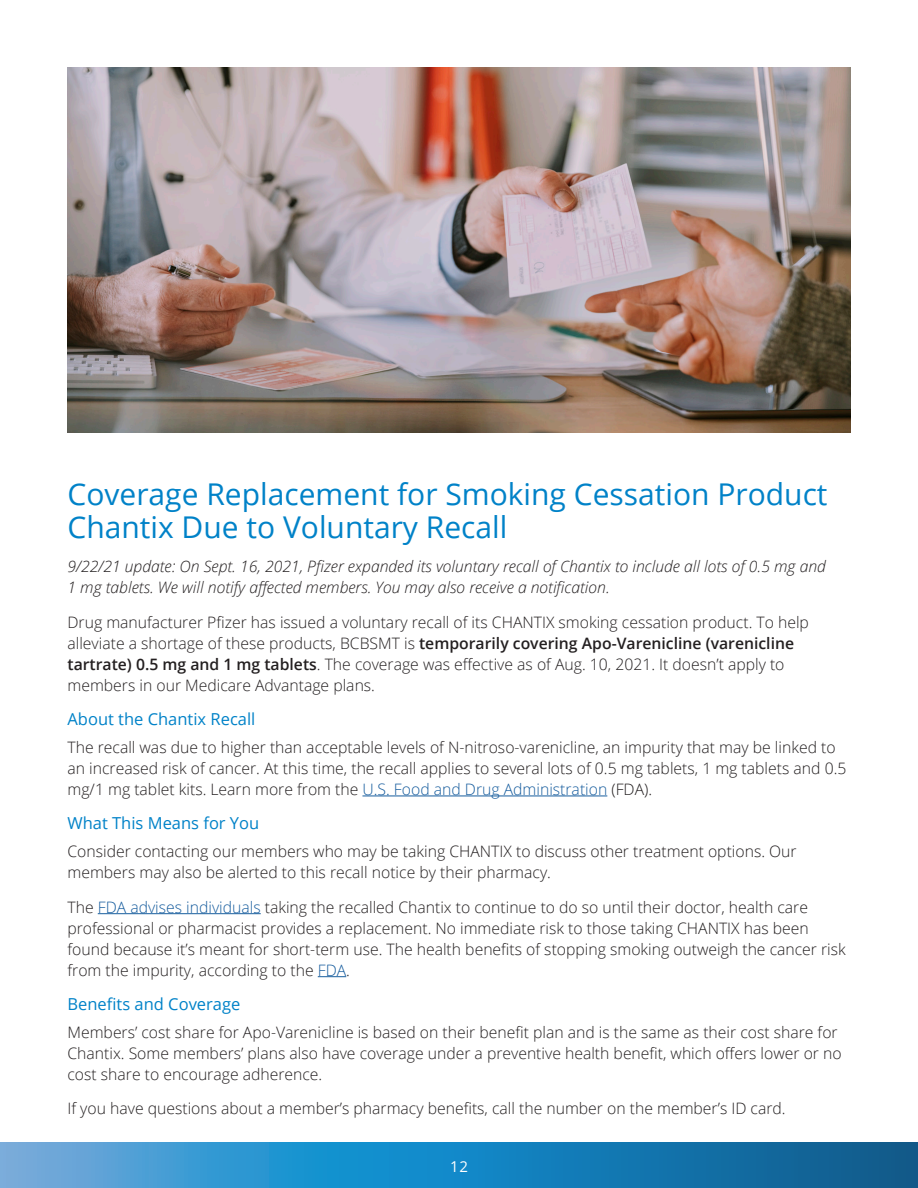
<style>
.page{position:relative;width:918px;height:1188px;background:#fff}
.page>*{position:absolute;margin:0;border:0;box-sizing:border-box;transform-origin:0 0}
.NL_article_title{font:30px/33px "Open Sans";color:#0082c8}
.NL_subhead{font:16.5px "Open Sans";color:#0082c8}
.NL_Body{font:300 15.75px/21px "Open Sans";color:#231f20}
.NL_Body-2{font:italic 300 15.75px/21px "Open Sans";color:#231f20}
.t1{font:15px "Open Sans";color:#fff}
.s1{font-weight:600}
.s2{color:#175d9e}
</style>
<div class="page">
<svg style="left:0;top:1142px;width:918px;height:46px;background:#2584bd"></svg>
<img style="left:68px;top:68px;width:782px;height:365px">
<hr style="left:362px;top:796px;width:245px;height:1px;background:#175d9e">
<hr style="left:98px;top:913px;width:163px;height:1px;background:#175d9e">
<svg style="left:318px;top:976px;width:28px;height:1px"></svg>
<p class="NL_article_title" style="left:68px;top:476px;width:762px">Coverage Replacement for Smoking Cessation Product<br>Chantix Due to Voluntary Recall</p>
<p class="NL_Body-2" style="left:68px;top:555px;width:760px">9/22/21 update: On Sept. 16, 2021, Pfizer expanded its voluntary recall of Chantix to include all lots of 0.5 mg and<br>1 mg tablets. We will notify affected members. You may also receive a notification.</p>
<p class="NL_Body" style="left:68px;top:611px;width:743px">Drug manufacturer Pfizer has issued a voluntary recall of its CHANTIX smoking cessation product. To help alleviate a shortage of these products, BCBSMT is <span class="s1">temporarily covering Apo-Varenicline (varenicline tartrate) 0.5 mg and 1 mg tablets</span>. The coverage was effective as of Aug. 10, 2021. It doesn’t apply to members in our Medicare Advantage plans.</p>
<p class="NL_subhead" style="left:68px;top:708px;width:189px">About the Chantix Recall</p>
<p class="NL_Body" style="left:68px;top:736px;width:780px">The recall was due to higher than acceptable levels of N-nitroso-varenicline, an impurity that may be linked to an increased risk of cancer. At this time, the recall applies to several lots of 0.5 mg tablets, 1 mg tablets and 0.5 mg/1 mg tablet kits. Learn more from the <span class="s2">U.S. Food and Drug Administration</span> (FDA).</p>
<p class="NL_subhead" style="left:68px;top:812px;width:193px">What This Means for You</p>
<p class="NL_Body" style="left:68px;top:840px;width:731px">Consider contacting our members who may be taking CHANTIX to discuss other treatment options. Our members may also be alerted to this recall notice by their pharmacy.</p>
<p class="NL_Body" style="left:68px;top:896px;width:780px">The <span class="s2">FDA advises individuals</span> taking the recalled Chantix to continue to do so until their doctor, health care professional or pharmacist provides a replacement. No immediate risk to those taking CHANTIX has been found because it’s meant for short-term use. The health benefits of stopping smoking outweigh the cancer risk from the impurity, according to the <span class="s2">FDA</span>.</p>
<p class="NL_subhead" style="left:68px;top:993px;width:174px">Benefits and Coverage</p>
<p class="NL_Body" style="left:68px;top:1021px;width:776px">Members’ cost share for Apo-Varenicline is based on their benefit plan and is the same as their cost share for<br>Chantix. Some members’ plans also have coverage under a preventive health benefit, which offers lower or no cost share to encourage adherence.</p>
<p class="NL_Body" style="left:68px;top:1098px;width:720px">If you have questions about a member’s pharmacy benefits, call the number on the member’s ID card.</p>
<p class="t1" style="left:450px;top:1157px;width:19px">12</p>
</div>
